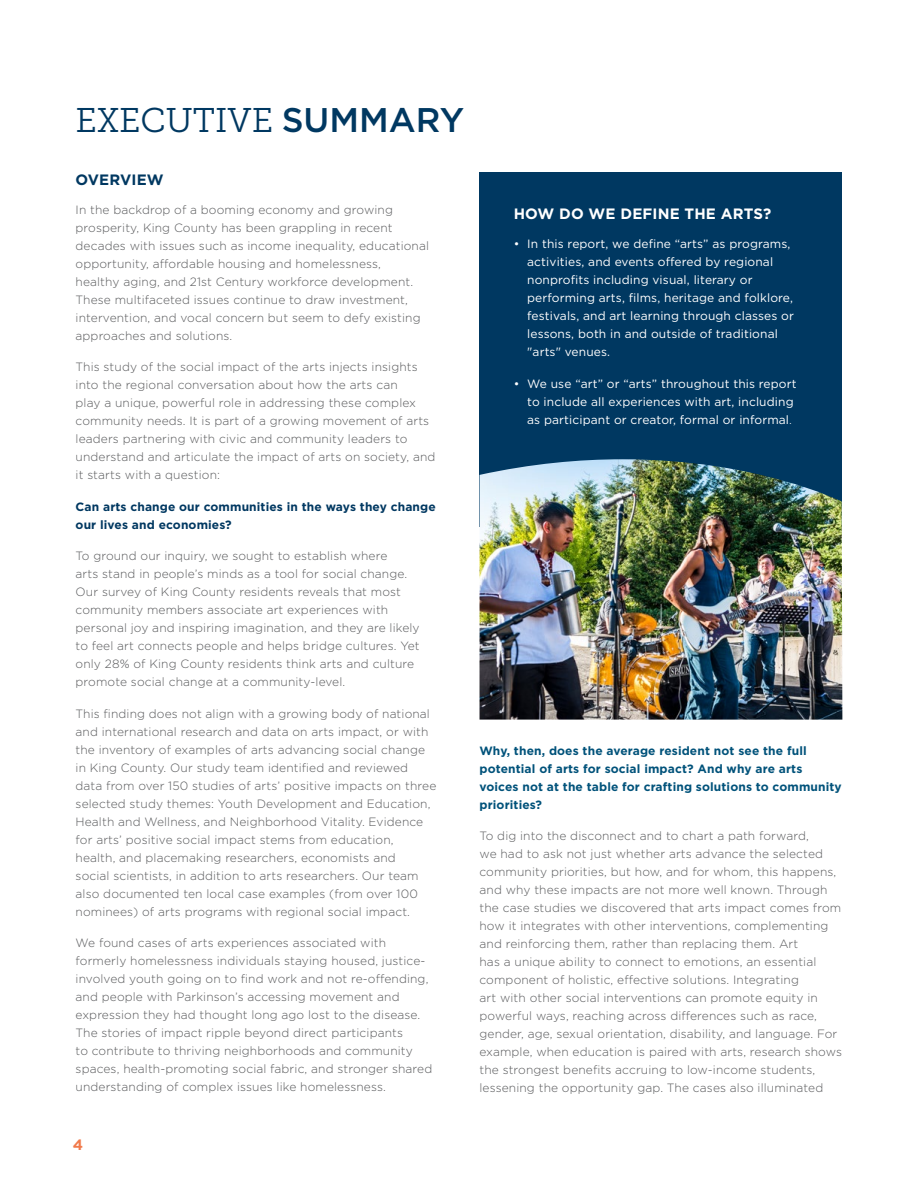
<style>
.page{position:relative;width:918px;height:1188px;background:#fff}
.page>*{position:absolute;margin:0;border:0;box-sizing:border-box;transform-origin:0 0}
.t1{font:34.2px "Museo Slab 300";color:#003861}
.t2{font:700 15px "Gotham";letter-spacing:.01em;color:#fff}
.t3{font:700 15px "Gotham";letter-spacing:.01em;color:#003861}
.t4{font:700 15px "Gotham";color:#f17a4b}
.t5{font:300 12px/18px "Gotham";letter-spacing:.01em;color:#58595b}
.t6{font:12px/18px "Gotham";letter-spacing:.01em;color:#fff}
.t7{font:700 12px/18px "Gotham";letter-spacing:.01em;color:#00527a}
.t8{font:700 12px/18px "Gotham";letter-spacing:.01em;color:#003861}
.s1{font-family:"Gotham";font-weight:500}
.s2{font-weight:300}
</style>
<div class="page">
<div style="left:480px;top:173px;width:362px;height:354px;background:#003861"></div>
<img style="left:480px;top:459px;width:362px;height:261px">
<h1 class="t1" style="left:76px;top:101px;width:390px">EXECUTIVE <span class="s1">SUMMARY</span></h1>
<p class="t3" style="left:76px;top:170px;width:90px">OVERVIEW</p>
<p class="t5" style="left:76px;top:200px;width:355px">In the backdrop of a booming economy and growing prosperity, King County has been grappling in recent decades with issues such as income inequality, educational opportunity, affordable housing and homelessness,<br>healthy aging, and 21st Century workforce development.<br>These multifaceted issues continue to draw investment, intervention, and vocal concern but seem to defy existing approaches and solutions.</p>
<p class="t5" style="left:76px;top:358px;width:361px">This study of the social impact of the arts injects insights into the regional conversation about how the arts can<br>play a unique, powerful role in addressing these complex community needs. It is part of a growing movement of arts leaders partnering with civic and community leaders to understand and articulate the impact of arts on society, and it starts with a question:</p>
<p class="t8" style="left:76px;top:497px;width:362px">Can arts change our communities in the ways they change our lives and economies?</p>
<p class="t5" style="left:76px;top:547px;width:346px">To ground our inquiry, we sought to establish where<br>arts stand in people’s minds as a tool for social change.<br>Our survey of King County residents reveals that most community members associate art experiences with personal joy and inspiring imagination, and they are likely to feel art connects people and helps bridge cultures. Yet only 28% of King County residents think arts and culture promote social change at a community-level.</p>
<p class="t5" style="left:76px;top:704px;width:362px">This finding does not align with a growing body of national and international research and data on arts impact, or with the inventory of examples of arts advancing social change in King County. Our study team identified and reviewed data from over 150 studies of arts’ positive impacts on three selected study themes: Youth Development and Education, Health and Wellness, and Neighborhood Vitality. Evidence for arts’ positive social impact stems from education, health, and placemaking researchers, economists and<br>social scientists, in addition to arts researchers. Our team also documented ten local case examples (from over 100 nominees) of arts programs with regional social impact.</p>
<p class="t5" style="left:76px;top:934px;width:358px">We found cases of arts experiences associated with formerly homelessness individuals staying housed, justice&shy;involved youth going on to find work and not re-offending, and people with Parkinson’s accessing movement and expression they had thought long ago lost to the disease.<br>The stories of impact ripple beyond direct participants<br>to contribute to thriving neighborhoods and community spaces, health-promoting social fabric, and stronger shared understanding of complex issues like homelessness.</p>
<p class="t2" style="left:514px;top:204px;width:259px">HOW DO WE DEFINE THE ARTS?</p>
<p class="t6" style="left:527px;top:235px;width:268px;text-indent:-14px">• In this report, we define “arts” as programs, activities, and events offered by regional nonprofits including visual, literary or performing arts, films, heritage and folklore, festivals, and art learning through classes or lessons, both in and outside of traditional "arts" venues.</p>
<p class="t6" style="left:527px;top:374px;width:271px;text-indent:-14px">• We use “art” or “arts” throughout this report to include all experiences with art, including as participant or creator, formal or informal<span class="s2">.</span></p>
<p class="t7" style="left:480px;top:741px;width:364px">Why, then, does the average resident not see the full potential of arts for social impact? And why are arts voices not at the table for crafting solutions to community priorities?</p>
<p class="t5" style="left:480px;top:827px;width:364px">To dig into the disconnect and to chart a path forward,<br>we had to ask not just whether arts advance the selected community priorities, but how, and for whom, this happens, and why these impacts are not more well known. Through the case studies we discovered that arts impact comes from how it integrates with other interventions, complementing and reinforcing them, rather than replacing them. Art<br>has a unique ability to connect to emotions, an essential component of holistic, effective solutions. Integrating<br>art with other social interventions can promote equity in powerful ways, reaching across differences such as race, gender, age, sexual orientation, disability, and language. For example, when education is paired with arts, research shows the strongest benefits accruing to low-income students, lessening the opportunity gap. The cases also illuminated</p>
<p class="t4" style="left:73px;top:1135px;width:12px">4</p>
</div>
